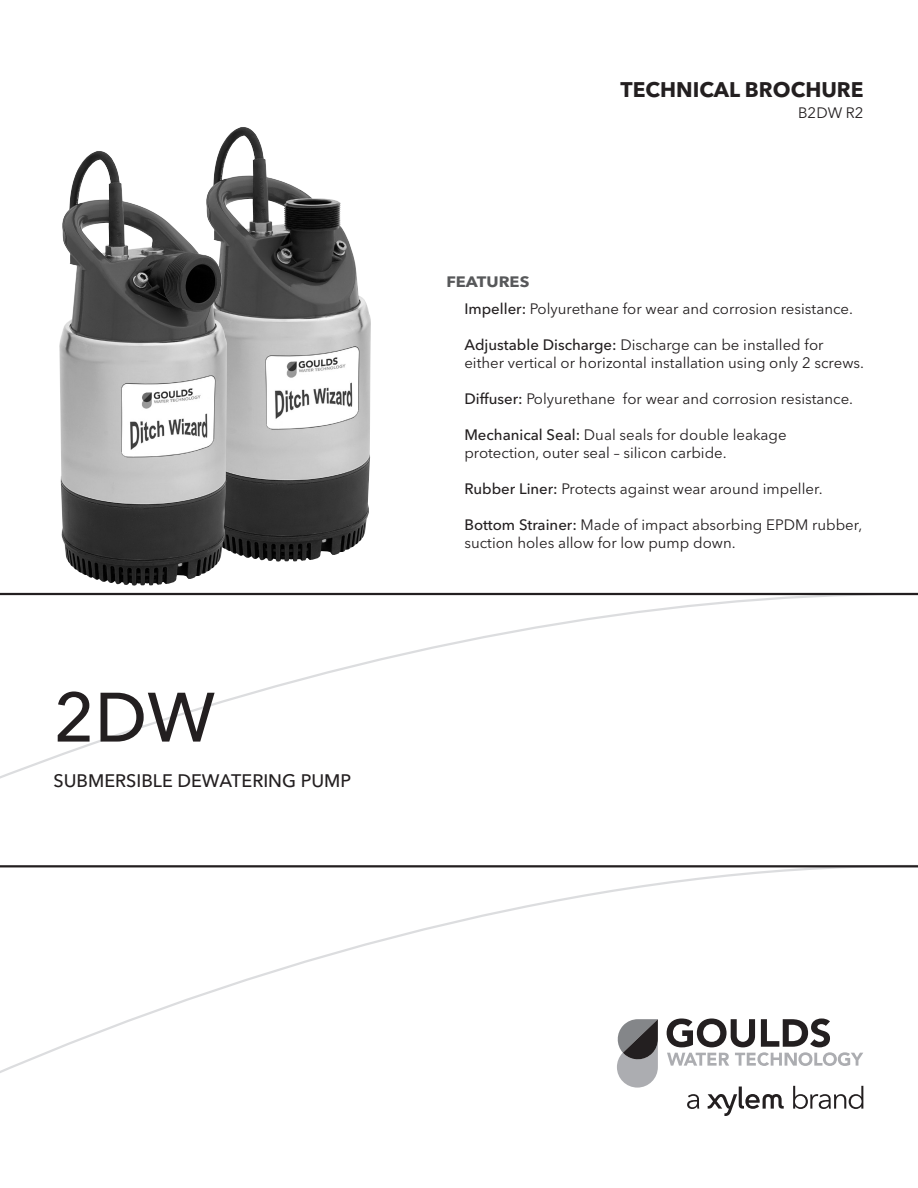
<style>
.page{position:relative;width:918px;height:1188px;background:#fff}
.page>*{position:absolute;margin:0;border:0;box-sizing:border-box;transform-origin:0 0}
.t1{font:500 69px "Avenir Next LT Pro";color:#231f20}
.t2{font:700 21px "Avenir Next LT Pro";color:#231f20}
.t3{font:500 18px "Avenir Next LT Pro";color:#231f20}
.t4{font:15px/18px "Avenir Next LT Pro";color:#231f20}
.t5{font:700 15px "Avenir Next LT Pro";color:#57585a;scale:1.1 1}
.s1{font-weight:500}
</style>
<div class="page">
<img style="left:219px;top:127px;width:152px;height:435px">
<img style="left:59px;top:151px;width:169px;height:435px">
<svg style="left:0;top:592px;width:918px;height:481px"></svg>
<hr style="left:0;top:593px;width:918px;height:2px;background:#231f20">
<hr style="left:0;top:865px;width:918px;height:2px;background:#231f20">
<svg style="left:687px;top:1094px;width:12px;height:15px"></svg>
<svg style="left:793px;top:1086px;width:70px;height:23px"></svg>
<svg style="left:708px;top:1087px;width:76px;height:29px"></svg>
<svg style="left:667px;top:1018px;width:196px;height:48px"></svg>
<svg style="left:617px;top:1019px;width:41px;height:69px;background:#8c8c8e"></svg>
<p class="t1" style="left:54px;top:676px;width:163px">2DW</p>
<p class="t3" style="left:54px;top:769px;width:299px">SUBMERSIBLE DEWATERING PUMP</p>
<p class="t2" style="left:621px;top:77px;width:244px">TECHNICAL BROCHURE</p>
<p class="t4" style="left:798px;top:104px;width:67px">B2DW R2</p>
<p class="t5" style="left:446px;top:272px;width:77px">FEATURES</p>
<p class="t4" style="left:464px;top:300px;width:390px"><span class="s1">Impeller:</span> Polyurethane for wear and corrosion resistance.</p>
<p class="t4" style="left:464px;top:336px;width:401px"><span class="s1">Adjustable Discharge:</span> Discharge can be installed for either vertical or horizontal installation using only 2 screws.</p>
<p class="t4" style="left:464px;top:390px;width:390px"><span class="s1">Diffuser:</span> Polyurethane for wear and corrosion resistance.</p>
<p class="t4" style="left:464px;top:426px;width:324px"><span class="s1">Mechanical Seal:</span> Dual seals for double leakage protection, outer seal – silicon carbide.</p>
<p class="t4" style="left:464px;top:480px;width:360px"><span class="s1">Rubber Liner:</span> Protects against wear around impeller.</p>
<p class="t4" style="left:464px;top:516px;width:400px"><span class="s1">Bottom Strainer:</span> Made of impact absorbing EPDM rubber, suction holes allow for low pump down.</p>
</div>
